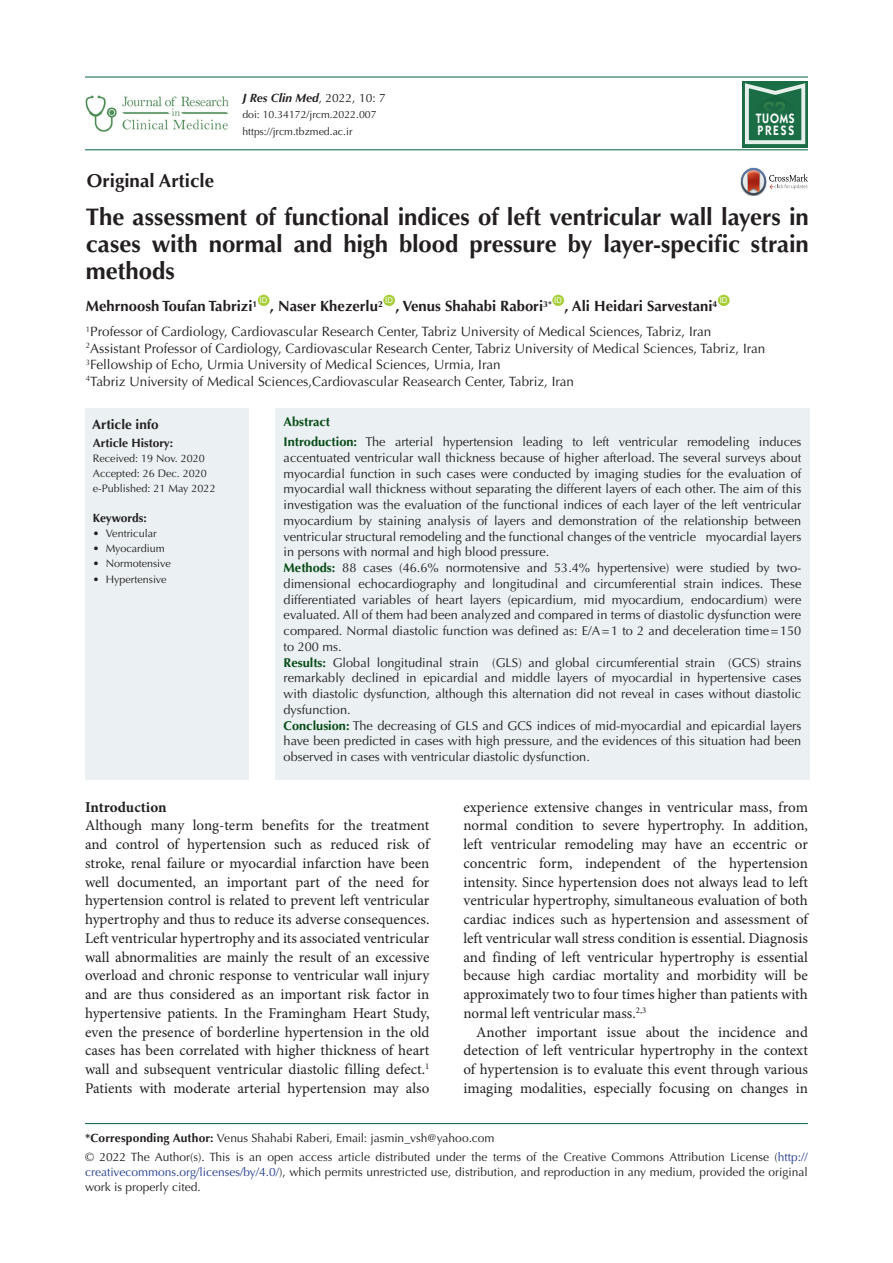
<style>
.page{position:relative;width:893px;height:1263px;background:#fff}
.page>*{position:absolute;margin:0;border:0;box-sizing:border-box;transform-origin:0 0}
.t1{font:700 24px/27px "Optima LT Std";letter-spacing:-.005em;color:#231f20;text-align:justify}
.t2{font:700 18.75px "Optima LT Std";color:#231f20}
.t3{font:15px/18.8px "Minion Pro";color:#231f20;text-align:justify}
.t4{font:700 15px "Minion Pro";letter-spacing:-.005em;color:#231f20}
.t5{font:700 14.85px "Optima LT Std";color:#231f20}
.t6{font:600 13.65px/12px "ITC Kabel Std";letter-spacing:.11em;color:#fff;scale:.85 1}
.t7{font:13.5px "Optima LT Std";color:#231f20}
.t8{font:700 13.5px "Optima LT Std";color:#231f20}
.t9{font:12.75px/15.8px "Optima LT Std";color:#231f20;text-align:justify}
.t10{font:700 12.75px "Optima LT Std";color:#054b14}
.corresponding{font:12px/15px "Optima LT Std";color:#231f20;text-align:justify}
.t11{font:italic 700 12px "Optima LT Std";color:#231f20}
.t12{font:700 12px "Optima LT Std";color:#231f20}
.t13{font:700 12px "Optima LT Std";letter-spacing:-.02em;color:#231f20}
.t14{font:10.8px "Optima LT Std";color:#231f20}
.t15{font:10.5px "Optima LT Std";color:#231f20}
.t16{font:7.8px "Arial";color:#fff}
.s1{font-weight:400;font-style:normal}
.s2{font-weight:700;color:#054b14}
.s3{font-weight:700}
.s4{color:#253f8e}
</style>
<div class="page">
<hr style="left:85px;top:149px;width:723px;height:1px;background:#1e7252">
<hr style="left:85px;top:76px;width:723px;height:2px;background:#1e7252">
<div style="left:258px;top:295px;width:12px;height:11px;background:#a6ce39;border-radius:50%"></div>
<div style="left:383px;top:295px;width:12px;height:11px;background:#a6ce39;border-radius:50%"></div>
<div style="left:552px;top:295px;width:12px;height:11px;background:#a6ce39;border-radius:50%"></div>
<div style="left:718px;top:295px;width:12px;height:11px;background:#a6ce39;border-radius:50%"></div>
<div style="left:85px;top:408px;width:164px;height:372px;background:#ebf0f3"></div>
<div style="left:275px;top:408px;width:535px;height:372px;background:#ebf0f3"></div>
<svg style="left:741px;top:168px;width:67px;height:27px"></svg>
<hr style="left:85px;top:1123px;width:723px;height:1px;background:#1e7252">
<img style="left:85px;top:95px;width:144px;height:37px">
<div style="left:742px;top:81px;width:66px;height:66px;background:linear-gradient(to right,#1c6e47,#1b6d46)"></div>
<svg style="left:745px;top:83px;width:60px;height:61px"></svg>
<p class="t2" style="left:87px;top:170px;width:129px">Original Article</p>
<p class="t11" style="left:242px;top:90px;width:145px">J Res Clin Med<span class="s1">, 2022, 10: 7</span></p>
<p class="t15" style="left:242px;top:109px;width:136px">doi: 10.34172/jrcm.2022.007</p>
<p class="t15" style="left:242px;top:126px;width:112px">https://jrcm.tbzmed.ac.ir</p>
<p class="t6" style="left:756px;top:113px;width:47px">TUOMS<br>PRESS</p>
<p class="t1" style="left:86px;top:204px;width:724px">The assessment of functional indices of left ventricular wall layers in cases with normal and high blood pressure by layer-specific strain methods</p>
<p class="t5" style="left:86px;top:298px;width:173px">Mehrnoosh Toufan Tabrizi<sup>1</sup></p>
<p class="t16" style="left:260px;top:295px;width:9px">ID</p>
<p class="t5" style="left:270px;top:298px;width:114px">, Naser Khezerlu<sup>2</sup></p>
<p class="t16" style="left:385px;top:295px;width:9px">ID</p>
<p class="t5" style="left:395px;top:298px;width:158px">, Venus Shahabi Rabori<sup>3*</sup></p>
<p class="t16" style="left:554px;top:295px;width:9px">ID</p>
<p class="t5" style="left:564px;top:298px;width:154px">, Ali Heidari Sarvestani<sup>4</sup></p>
<p class="t16" style="left:720px;top:295px;width:9px">ID</p>
<p class="t7" style="left:86px;top:324px;width:627px"><sup>1</sup>Professor of Cardiology, Cardiovascular Research Center, Tabriz University of Medical Sciences, Tabriz, Iran</p>
<p class="t7" style="left:86px;top:341px;width:681px"><sup>2</sup>Assistant Professor of Cardiology, Cardiovascular Research Center, Tabriz University of Medical Sciences, Tabriz, Iran</p>
<p class="t7" style="left:86px;top:357px;width:416px"><sup>3</sup>Fellowship of Echo, Urmia University of Medical Sciences, Urmia, Iran</p>
<p class="t7" style="left:86px;top:374px;width:490px"><sup>4</sup>Tabriz University of Medical Sciences,Cardiovascular Reasearch Center, Tabriz, Iran</p>
<p class="t8" style="left:92px;top:417px;width:68px">Article info</p>
<p class="t12" style="left:93px;top:436px;width:82px">Article History:</p>
<p class="t14" style="left:93px;top:453px;width:114px">Received: 19 Nov. 2020</p>
<p class="t14" style="left:93px;top:468px;width:116px">Accepted: 26 Dec. 2020</p>
<p class="t14" style="left:93px;top:483px;width:124px">e-Published: 21 May 2022</p>
<p class="t13" style="left:93px;top:511px;width:55px">Keywords:</p>
<p class="t14" style="left:93px;top:528px;width:65px">• Ventricular</p>
<p class="t14" style="left:93px;top:543px;width:73px">• Myocardium</p>
<p class="t14" style="left:93px;top:558px;width:79px">• Normotensive</p>
<p class="t14" style="left:93px;top:573px;width:75px">• Hypertensive</p>
<p class="t10" style="left:284px;top:414px;width:48px">Abstract</p>
<p class="t9" style="left:284px;top:434px;width:519px"><span class="s2">Introduction:</span> The arterial hypertension leading to left ventricular remodeling induces accentuated ventricular wall thickness because of higher afterload. The several surveys about myocardial function in such cases were conducted by imaging studies for the evaluation of myocardial wall thickness without separating the different layers of each other. The aim of this investigation was the evaluation of the functional indices of each layer of the left ventricular myocardium by staining analysis of layers and demonstration of the relationship between ventricular structural remodeling and the functional changes of the ventricle myocardial layers in persons with normal and high blood pressure.</p>
<p class="t9" style="left:284px;top:560px;width:519px"><span class="s2">Methods:</span> 88 cases (46.6% normotensive and 53.4% hypertensive) were studied by two&shy;dimensional echocardiography and longitudinal and circumferential strain indices. These differentiated variables of heart layers (epicardium, mid myocardium, endocardium) were evaluated. All of them had been analyzed and compared in terms of diastolic dysfunction were compared. Normal diastolic function was defined as: E/A=1 to 2 and deceleration time=150 to 200 ms.</p>
<p class="t9" style="left:284px;top:655px;width:519px"><span class="s2">Results:</span> Global longitudinal strain (GLS) and global circumferential strain (GCS) strains remarkably declined in epicardial and middle layers of myocardial in hypertensive cases with diastolic dysfunction, although this alternation did not reveal in cases without diastolic dysfunction.</p>
<p class="t9" style="left:284px;top:718px;width:519px"><span class="s2">Conclusion:</span> The decreasing of GLS and GCS indices of mid-myocardial and epicardial layers have been predicted in cases with high pressure, and the evidences of this situation had been observed in cases with ventricular diastolic dysfunction.</p>
<p class="t4" style="left:85px;top:796px;width:83px">Introduction</p>
<p class="t3" style="left:85px;top:817px;width:346px">Although many long-term benefits for the treatment and control of hypertension such as reduced risk of stroke, renal failure or myocardial infarction have been well documented, an important part of the need for hypertension control is related to prevent left ventricular hypertrophy and thus to reduce its adverse consequences.<br>Left ventricular hypertrophy and its associated ventricular wall abnormalities are mainly the result of an excessive overload and chronic response to ventricular wall injury and are thus considered as an important risk factor in hypertensive patients. In the Framingham Heart Study, even the presence of borderline hypertension in the old cases has been correlated with higher thickness of heart wall and subsequent ventricular diastolic filling defect.<sup>1<br></sup>Patients with moderate arterial hypertension may also</p>
<p class="t3" style="left:463px;top:798px;width:346px">experience extensive changes in ventricular mass, from normal condition to severe hypertrophy. In addition, left ventricular remodeling may have an eccentric or concentric form, independent of the hypertension intensity. Since hypertension does not always lead to left ventricular hypertrophy, simultaneous evaluation of both cardiac indices such as hypertension and assessment of left ventricular wall stress condition is essential. Diagnosis and finding of left ventricular hypertrophy is essential because high cardiac mortality and morbidity will be approximately two to four times higher than patients with normal left ventricular mass.<sup>2,3</sup></p>
<p class="t3" style="left:463px;top:1023px;width:346px;text-indent:13px">Another important issue about the incidence and detection of left ventricular hypertrophy in the context of hypertension is to evaluate this event through various imaging modalities, especially focusing on changes in</p>
<p class="corresponding" style="left:85px;top:1130px;width:411px"><span class="s3">*Corresponding Author:</span> Venus Shahabi Raberi, Email: jasmin_vsh@yahoo.com</p>
<p class="corresponding" style="left:85px;top:1149px;width:724px">© 2022 The Author(s). This is an open access article distributed under the terms of the Creative Commons Attribution License (<span class="s4">http:// creativecommons.org/licenses/by/4.0/</span>), which permits unrestricted use, distribution, and reproduction in any medium, provided the original work is properly cited.</p>
</div>
